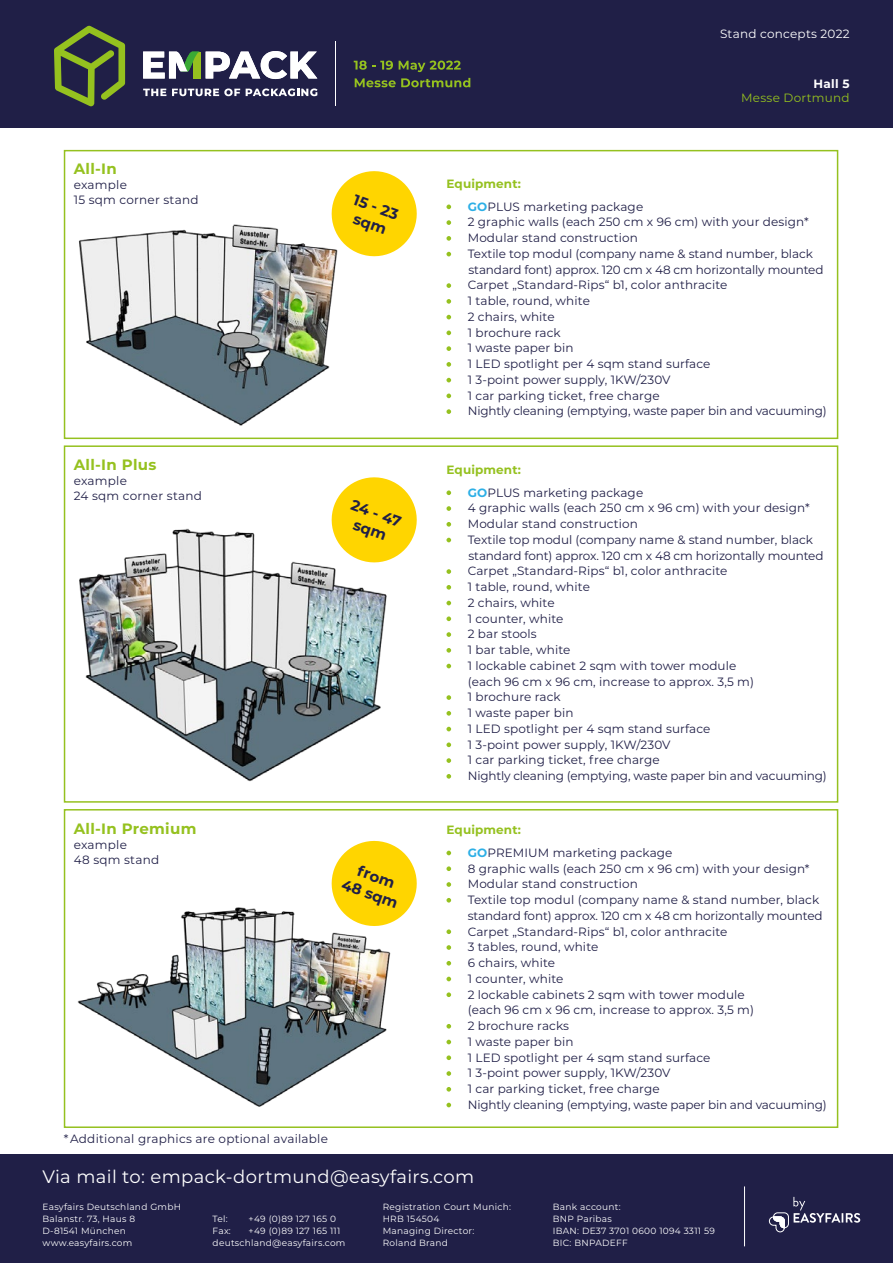
<style>
.page{position:relative;width:893px;height:1263px;background:#fff}
.page>*{position:absolute;margin:0;border:0;box-sizing:border-box;transform-origin:0 0}
.t1{font:18px "Montserrat";letter-spacing:.02em;color:#fff}
.t2{font:700 15px "Montserrat";letter-spacing:.02em;color:#95c11f}
.t3{font:700 15px/18px "Montserrat";color:#201f47;text-align:center}
.t4{font:12px/15.8px "Montserrat";letter-spacing:.01em;color:#201f47}
.t5{font:12px "Montserrat";letter-spacing:.02em;color:#fff}
.t6{font:12px "Montserrat";letter-spacing:.02em;color:#95c11f}
.t7{font:700 12px "Montserrat";color:#fff}
.t8{font:9px/12px "Montserrat";letter-spacing:.03em;color:#fff}
.s1{font-weight:700;color:#95c11f}
.s2{font-weight:700;color:#2dafe6}
</style>
<div class="page">
<div style="left:0;top:1154px;width:893px;height:109px;background:#201f47"></div>
<div style="left:0;top:0;width:893px;height:128px;background:#201f47"></div>
<svg style="left:769px;top:1197px;width:91px;height:35px"></svg>
<hr style="left:744px;top:1186px;width:1px;height:60px;background:#fff">
<hr style="left:335px;top:41px;width:1px;height:65px;background:#fff">
<svg style="left:354px;top:61px;width:39px;height:9px"></svg>
<svg style="left:399px;top:61px;width:62px;height:11px"></svg>
<svg style="left:355px;top:78px;width:115px;height:9px"></svg>
<svg style="left:54px;top:26px;width:71px;height:80px"></svg>
<svg style="left:206px;top:51px;width:111px;height:28px"></svg>
<svg style="left:143px;top:52px;width:57px;height:27px"></svg>
<svg style="left:143px;top:89px;width:23px;height:7px"></svg>
<svg style="left:172px;top:88px;width:68px;height:8px"></svg>
<svg style="left:246px;top:88px;width:72px;height:8px"></svg>
<img style="left:79px;top:224px;width:257px;height:202px">
<div style="left:64px;top:150px;width:774px;height:289px;border:2px solid #95c11f"></div>
<svg style="left:326px;top:171px;width:91px;height:91px"></svg>
<svg style="left:446px;top:205px;width:5px;height:4px"></svg>
<svg style="left:446px;top:220px;width:5px;height:5px"></svg>
<svg style="left:446px;top:236px;width:5px;height:5px"></svg>
<svg style="left:446px;top:252px;width:5px;height:4px"></svg>
<svg style="left:446px;top:283px;width:5px;height:5px"></svg>
<svg style="left:446px;top:299px;width:5px;height:5px"></svg>
<svg style="left:446px;top:315px;width:5px;height:4px"></svg>
<svg style="left:446px;top:331px;width:5px;height:4px"></svg>
<svg style="left:446px;top:346px;width:5px;height:5px"></svg>
<svg style="left:446px;top:362px;width:5px;height:5px"></svg>
<svg style="left:446px;top:378px;width:5px;height:4px"></svg>
<svg style="left:446px;top:394px;width:5px;height:4px"></svg>
<svg style="left:446px;top:409px;width:5px;height:5px"></svg>
<img style="left:79px;top:528px;width:308px;height:254px">
<div style="left:64px;top:445px;width:774px;height:358px;border:2px solid #95c11f"></div>
<svg style="left:326px;top:477px;width:91px;height:91px"></svg>
<svg style="left:446px;top:490px;width:5px;height:5px"></svg>
<svg style="left:446px;top:506px;width:5px;height:5px"></svg>
<svg style="left:446px;top:522px;width:5px;height:5px"></svg>
<svg style="left:446px;top:538px;width:5px;height:4px"></svg>
<svg style="left:446px;top:569px;width:5px;height:5px"></svg>
<svg style="left:446px;top:585px;width:5px;height:5px"></svg>
<svg style="left:446px;top:601px;width:5px;height:4px"></svg>
<svg style="left:446px;top:616px;width:5px;height:5px"></svg>
<svg style="left:446px;top:632px;width:5px;height:5px"></svg>
<svg style="left:446px;top:648px;width:5px;height:5px"></svg>
<svg style="left:446px;top:664px;width:5px;height:4px"></svg>
<svg style="left:446px;top:695px;width:5px;height:5px"></svg>
<svg style="left:446px;top:711px;width:5px;height:5px"></svg>
<svg style="left:446px;top:727px;width:5px;height:4px"></svg>
<svg style="left:446px;top:742px;width:5px;height:5px"></svg>
<svg style="left:446px;top:758px;width:5px;height:5px"></svg>
<svg style="left:446px;top:774px;width:5px;height:5px"></svg>
<img style="left:77px;top:907px;width:314px;height:200px">
<div style="left:64px;top:809px;width:774px;height:319px;border:2px solid #95c11f"></div>
<svg style="left:326px;top:840px;width:91px;height:91px"></svg>
<svg style="left:446px;top:851px;width:5px;height:4px"></svg>
<svg style="left:446px;top:866px;width:5px;height:5px"></svg>
<svg style="left:446px;top:882px;width:5px;height:5px"></svg>
<svg style="left:446px;top:898px;width:5px;height:4px"></svg>
<svg style="left:446px;top:929px;width:5px;height:5px"></svg>
<svg style="left:446px;top:945px;width:5px;height:5px"></svg>
<svg style="left:446px;top:961px;width:5px;height:4px"></svg>
<svg style="left:446px;top:977px;width:5px;height:4px"></svg>
<svg style="left:446px;top:992px;width:5px;height:5px"></svg>
<svg style="left:446px;top:1024px;width:5px;height:4px"></svg>
<svg style="left:446px;top:1040px;width:5px;height:4px"></svg>
<svg style="left:446px;top:1055px;width:5px;height:5px"></svg>
<svg style="left:446px;top:1071px;width:5px;height:5px"></svg>
<svg style="left:446px;top:1087px;width:5px;height:4px"></svg>
<svg style="left:446px;top:1103px;width:5px;height:4px"></svg>
<p class="t5" style="left:720px;top:25px;width:131px">Stand concepts 2022</p>
<p class="t2" style="left:74px;top:158px;width:45px">All-In</p>
<p class="t4" style="left:74px;top:177px;width:126px;line-height:15px">example<br>15 sqm corner stand</p>
<p class="t2" style="left:74px;top:454px;width:84px">All-In Plus</p>
<p class="t4" style="left:74px;top:473px;width:130px;line-height:15px">example<br>24 sqm corner stand</p>
<p class="t3" style="left:357px;top:190px;width:48px;rotate:20deg">15 - 23 sqm</p>
<p class="t3" style="left:355px;top:495px;width:54px;rotate:20deg">24 - 47 sqm</p>
<p class="t2" style="left:74px;top:817px;width:124px">All-In Premium</p>
<p class="t4" style="left:74px;top:836px;width:87px;line-height:15px">example<br>48 sqm stand</p>
<p class="t3" style="left:352px;top:857px;width:60px;rotate:20deg">from<br>48 sqm</p>
<p class="t4" style="left:64px;top:1130px;width:266px">* Additional graphics are optional available</p>
<p class="t7" style="left:814px;top:75px;width:38px">Hall 5</p>
<p class="t6" style="left:741px;top:90px;width:110px">Messe Dortmund</p>
<p class="t4" style="left:468px;top:172px;width:177px;line-height:22.5px;text-indent:-21px"><span class="s1">Equipment:<br></span><span class="s2">GO</span>PLUS marketing package</p>
<p class="t4" style="left:468px;top:214px;width:360px">2 graphic walls (each 250 cm x 96 cm) with your design* Modular stand construction<br>Textile top modul (company name &amp; stand number, black standard font) approx. 120 cm x 48 cm horizontally mounted Carpet „Standard-Rips“ b1, color anthracite<br>1 table, round, white<br>2 chairs, white<br>1 brochure rack<br>1 waste paper bin<br>1 LED spotlight per 4 sqm stand surface<br>1 3-point power supply, 1KW/230V<br>1 car parking ticket, free charge<br>Nightly cleaning (emptying, waste paper bin and vacuuming)</p>
<p class="t4" style="left:468px;top:458px;width:177px;line-height:22.5px;text-indent:-21px"><span class="s1">Equipment:<br></span><span class="s2">GO</span>PLUS marketing package</p>
<p class="t4" style="left:468px;top:500px;width:360px">4 graphic walls (each 250 cm x 96 cm) with your design* Modular stand construction<br>Textile top modul (company name &amp; stand number, black standard font) approx. 120 cm x 48 cm horizontally mounted Carpet „Standard-Rips“ b1, color anthracite<br>1 table, round, white<br>2 chairs, white<br>1 counter, white<br>2 bar stools<br>1 bar table, white<br>1 lockable cabinet 2 sqm with tower module<br>(each 96 cm x 96 cm, increase to approx. 3,5 m)<br>1 brochure rack<br>1 waste paper bin<br>1 LED spotlight per 4 sqm stand surface<br>1 3-point power supply, 1KW/230V<br>1 car parking ticket, free charge<br>Nightly cleaning (emptying, waste paper bin and vacuuming)</p>
<p class="t4" style="left:468px;top:818px;width:206px;line-height:22.5px;text-indent:-21px"><span class="s1">Equipment:<br></span><span class="s2">GO</span>PREMIUM marketing package</p>
<p class="t4" style="left:468px;top:860px;width:360px">8 graphic walls (each 250 cm x 96 cm) with your design* Modular stand construction<br>Textile top modul (company name &amp; stand number, black standard font) approx. 120 cm x 48 cm horizontally mounted Carpet „Standard-Rips“ b1, color anthracite<br>3 tables, round, white<br>6 chairs, white<br>1 counter, white<br>2 lockable cabinets 2 sqm with tower module<br>(each 96 cm x 96 cm, increase to approx. 3,5 m)<br>2 brochure racks<br>1 waste paper bin<br>1 LED spotlight per 4 sqm stand surface<br>1 3-point power supply, 1KW/230V<br>1 car parking ticket, free charge<br>Nightly cleaning (emptying, waste paper bin and vacuuming)</p>
<h1 class="t1" style="left:43px;top:1165px;width:433px">Via mail to: empack-dortmund@easyfairs.com</h1>
<p class="t8" style="left:43px;top:1201px;width:140px">Easyfairs Deutschland GmbH<br>Balanstr. 73, Haus 8<br>D-81541 München www.easyfairs.com</p>
<p class="t8" style="left:213px;top:1213px;width:17px">Tel:</p>
<p class="t8" style="left:249px;top:1213px;width:89px">+49 (0)89 127 165 0</p>
<p class="t8" style="left:213px;top:1225px;width:20px">Fax:</p>
<p class="t8" style="left:213px;top:1225px;width:134px;text-indent:36px">+49 (0)89 127 165 111 deutschland@easyfairs.com</p>
<p class="t8" style="left:383px;top:1201px;width:130px">Registration Court Munich:<br>HRB 154504<br>Managing Director:<br>Roland Brand</p>
<p class="t8" style="left:553px;top:1201px;width:163px">Bank account:<br>BNP Paribas<br>IBAN: DE37 3701 0600 1094 3311 59<br>BIC: BNPADEFF</p>
</div>
